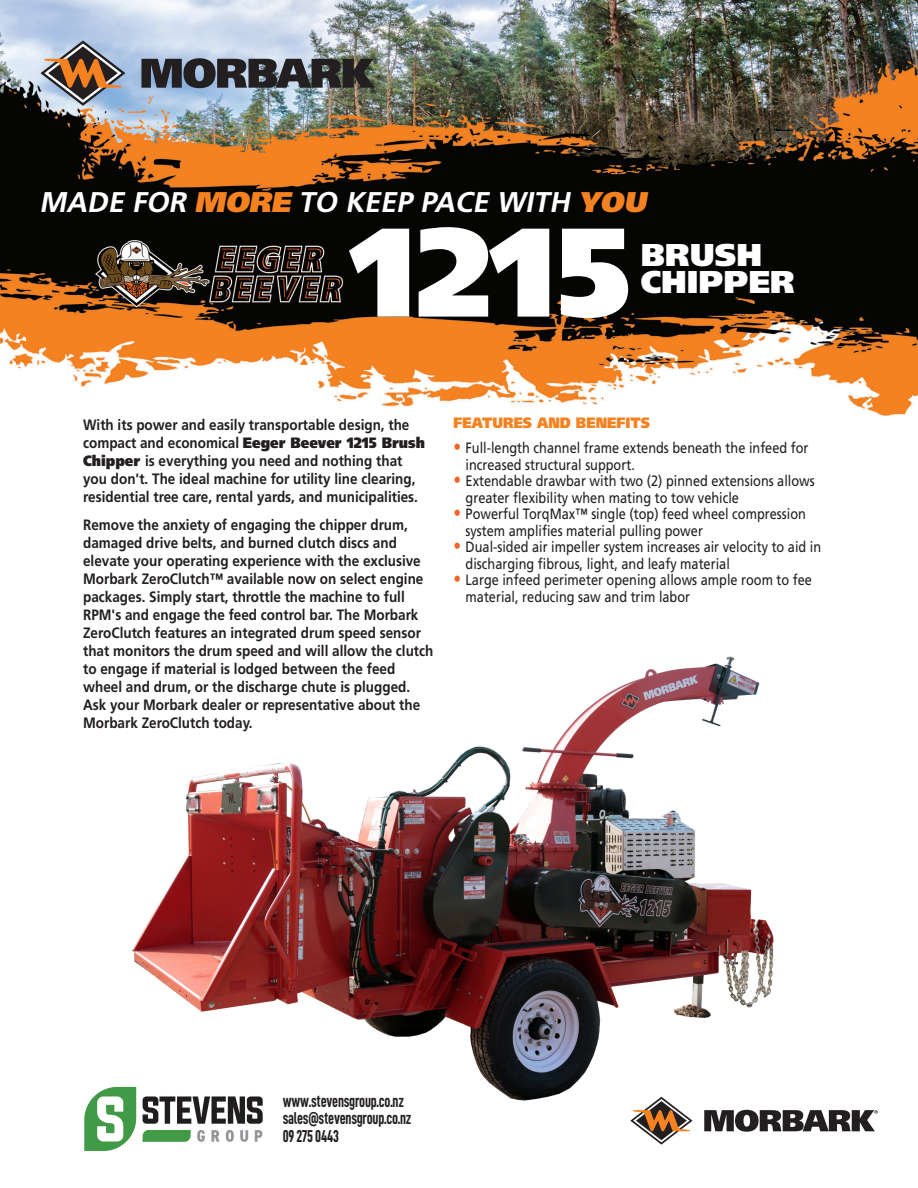
<style>
.page{position:relative;width:918px;height:1188px;background:#fff}
.page>*{position:absolute;margin:0;border:0;box-sizing:border-box;transform-origin:0 0}
.t1{font:900 126px "Frutiger LT Std";color:#fff}
.t2{font:900 31.5px/27px "Frutiger LT Std";color:#fff}
.t3{font:italic 700 28.5px "Frutiger LT Std";color:#fff}
.t4{font:17.25px/17.5px "D DIN Condensed Bold";letter-spacing:-.015em;color:#231f20;scale:.85 1}
.t5{font:700 15px/18px "Frutiger LT Std";color:#231f20;scale:.9 1}
.t6{font:15px/16.5px "Frutiger LT Std";color:#231f20;scale:.85 1}
.t7{font:900 15px "Frutiger LT Std";color:#f58220;scale:.9 1}
.s1{font-weight:900;color:#f58220}
.s2{font-weight:900}
.s3{font-size:18px;color:#f26423}
</style>
<div class="page">
<img style="left:131px;top:656px;width:643px;height:445px">
<svg style="left:630px;top:1097px;width:63px;height:48px"></svg>
<svg style="left:704px;top:1110px;width:174px;height:22px"></svg>
<img style="left:0;top:0;width:918px;height:416px">
<svg style="left:40px;top:40px;width:85px;height:66px;background:#999291"></svg>
<img style="left:141px;top:58px;width:237px;height:30px">
<img style="left:91px;top:237px;width:252px;height:71px">
<img style="left:84px;top:1083px;width:184px;height:68px">
<p class="t3" style="left:39px;top:186px;width:615px">MADE FOR <span class="s1">MORE</span> TO KEEP PACE WITH <span class="s1">YOU</span></p>
<p class="t1" style="left:351px;top:196px;width:282px">1215</p>
<p class="t2" style="left:641px;top:241px;width:155px">BRUSH<br>CHIPPER</p>
<p class="t5" style="left:83px;top:416px;width:381px">With its power and easily transportable design, the compact and economical <span class="s2">Eeger Beever 1215 Brush Chipper</span> is everything you need and nothing that you don't. The ideal machine for utility line clearing, residential tree care, rental yards, and municipalities.</p>
<p class="t5" style="left:83px;top:516px;width:391px">Remove the anxiety of engaging the chipper drum, damaged drive belts, and burned clutch discs and elevate your operating experience with the exclusive Morbark ZeroClutch™ available now on select engine packages. Simply start, throttle the machine to full RPM's and engage the feed control bar. The Morbark ZeroClutch features an integrated drum speed sensor that monitors the drum speed and will allow the clutch to engage if material is lodged between the feed wheel and drum, or the discharge chute is plugged.<br>Ask your Morbark dealer or representative about the Morbark ZeroClutch today.</p>
<p class="t7" style="left:454px;top:414px;width:220px">FEATURES AND BENEFITS</p>
<p class="t6" style="left:466px;top:440px;width:405px;text-indent:-12px"><span class="s3">•</span> Full-length channel frame extends beneath the infeed for increased structural support.</p>
<p class="t6" style="left:466px;top:473px;width:412px;text-indent:-12px"><span class="s3">•</span> Extendable drawbar with two (2) pinned extensions allows greater flexibility when mating to tow vehicle</p>
<p class="t6" style="left:466px;top:506px;width:402px;text-indent:-12px"><span class="s3">•</span> Powerful TorqMax™ single (top) feed wheel compression system amplifies material pulling power</p>
<p class="t6" style="left:466px;top:539px;width:420px;text-indent:-12px"><span class="s3">•</span> Dual-sided air impeller system increases air velocity to aid in discharging fibrous, light, and leafy material</p>
<p class="t6" style="left:466px;top:572px;width:409px;text-indent:-12px"><span class="s3">•</span> Large infeed perimeter opening allows ample room to fee material, reducing saw and trim labor</p>
<p class="t4" style="left:283px;top:1092px;width:153px">www.stevensgroup.co.nz sales@stevensgroup.co.nz<br>09 275 0443</p>
</div>
